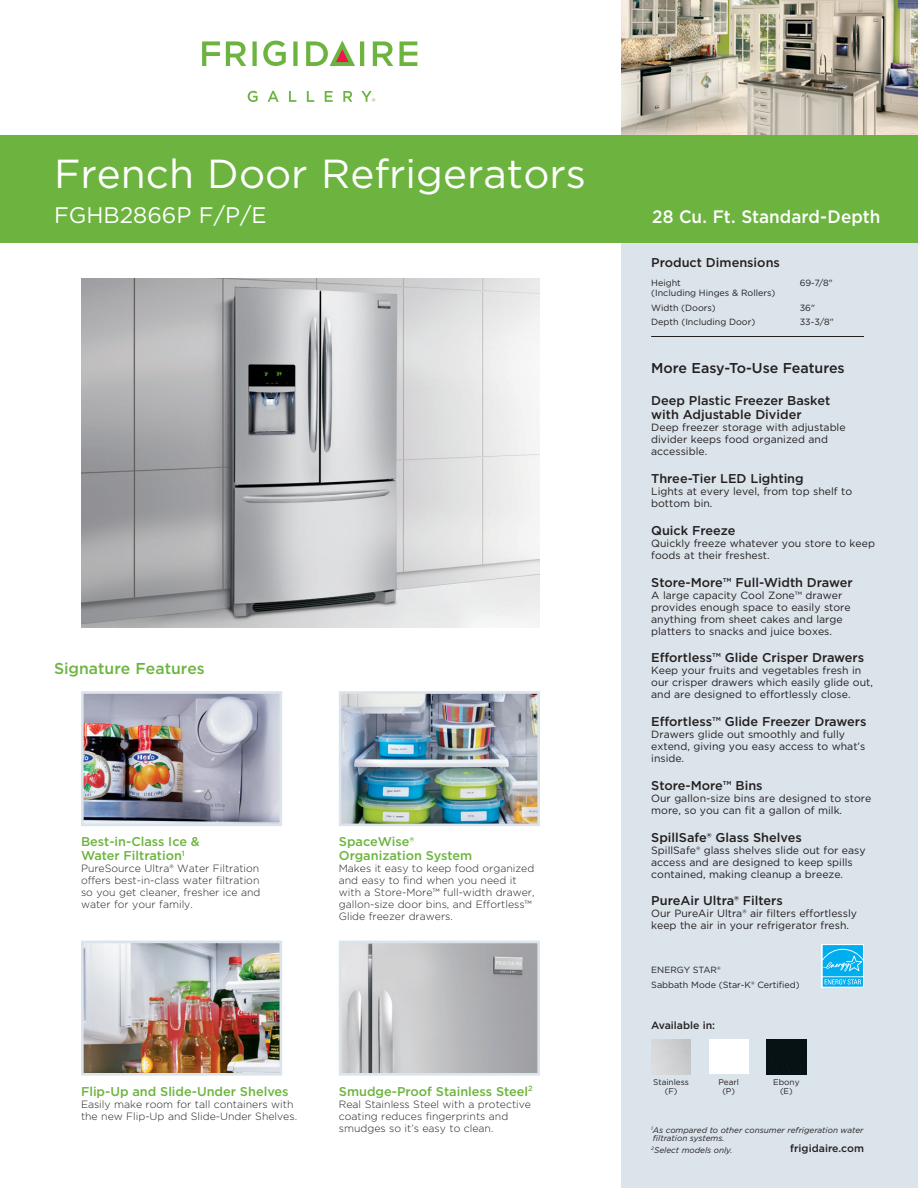
<style>
.page{position:relative;width:918px;height:1188px;background:#fff}
.page>*{position:absolute;margin:0;border:0;box-sizing:border-box;transform-origin:0 0}
.t1{font:40.5px "Gotham";color:#fff}
.t2{font:22.5px "Gotham";color:#fff}
.t3{font:500 18px "Gotham";color:#fff;scale:.95 1}
.t4{font:500 15.75px "Gotham";color:#6cb43f}
.t5{font:500 14.25px "Gotham";color:#231f20}
.t6{font:500 12.75px/14.2px "Gotham";color:#231f20}
.t7{font:500 12.75px/14.2px "Gotham";color:#6cb43f}
.t8{font:10.5px/12px "Gotham";color:#231f20}
.t9{font:300 10.5px/12px "Gotham";color:#231f20}
.t10{font:500 10.5px "Gotham";color:#231f20}
.t11{font:9px/14.5px "Gotham";color:#231f20}
.t12{font:italic 8.25px/8.2px "Gotham";color:#231f20}
.t13{font:8.25px/9px "Gotham";color:#231f20;text-align:center}
</style>
<div class="page">
<div style="left:621px;top:0;width:297px;height:1188px;background:#dbe4ea"></div>
<hr style="left:651px;top:336px;width:213px;height:1px;background:#231f20">
<svg style="left:248px;top:91px;width:10px;height:11px"></svg>
<svg style="left:268px;top:91px;width:11px;height:11px"></svg>
<svg style="left:289px;top:91px;width:7px;height:11px"></svg>
<svg style="left:307px;top:91px;width:7px;height:11px"></svg>
<svg style="left:325px;top:91px;width:8px;height:11px"></svg>
<svg style="left:343px;top:91px;width:9px;height:11px"></svg>
<svg style="left:263px;top:41px;width:23px;height:25px"></svg>
<svg style="left:400px;top:41px;width:17px;height:25px"></svg>
<svg style="left:202px;top:41px;width:18px;height:25px"></svg>
<svg style="left:226px;top:41px;width:20px;height:25px"></svg>
<svg style="left:252px;top:41px;width:5px;height:25px"></svg>
<svg style="left:293px;top:41px;width:5px;height:25px"></svg>
<svg style="left:373px;top:41px;width:20px;height:25px"></svg>
<svg style="left:306px;top:40px;width:58px;height:26px"></svg>
<svg style="left:361px;top:91px;width:14px;height:11px"></svg>
<img style="left:621px;top:0;width:297px;height:135px">
<div style="left:0;top:135px;width:918px;height:108px;background:#6cb43f"></div>
<img style="left:85px;top:695px;width:193px;height:127px">
<div style="left:81px;top:691px;width:201px;height:135px;border:3px solid #dbe4ea"></div>
<img style="left:343px;top:695px;width:193px;height:127px">
<div style="left:339px;top:691px;width:201px;height:135px;border:3px solid #dbe4ea"></div>
<img style="left:343px;top:945px;width:193px;height:127px">
<div style="left:339px;top:941px;width:201px;height:135px;border:3px solid #dbe4ea"></div>
<img style="left:85px;top:945px;width:193px;height:127px">
<div style="left:81px;top:941px;width:201px;height:135px;border:3px solid #dbe4ea"></div>
<img style="left:82px;top:278px;width:457px;height:350px">
<svg style="left:822px;top:944px;width:42px;height:44px"></svg>
<svg style="left:823px;top:945px;width:40px;height:42px;background:#2abbf1"></svg>
<div style="left:709px;top:1040px;width:40px;height:34px;background:#fff"></div>
<img style="left:767px;top:1040px;width:39px;height:34px">
<h1 class="t1" style="left:54px;top:147px;width:534px">French Door Refrigerators</h1>
<h2 class="t2" style="left:54px;top:201px;width:214px">FGHB2866P F/P/E</h2>
<h3 class="t4" style="left:54px;top:658px;width:152px">Signature Features</h3>
<p class="t7" style="left:81px;top:834px;width:120px">Best-in-Class Ice &amp;<br>Water Filtration<sup>1</sup></p>
<p class="t9" style="left:81px;top:862px;width:181px;text-align:justify">PureSource Ultra® Water Filtration offers best-in-class water filtration so you get cleaner, fresher ice and water for your family.</p>
<p class="t7" style="left:339px;top:834px;width:135px">SpaceWise®<br>Organization System</p>
<p class="t9" style="left:339px;top:862px;width:197px">Makes it easy to keep food organized and easy to find when you need it with a Store-More™ full-width drawer, gallon-size door bins, and Effortless™ Glide freezer drawers.</p>
<p class="t7" style="left:81px;top:1084px;width:209px">Flip-Up and Slide-Under Shelves</p>
<p class="t9" style="left:81px;top:1098px;width:218px">Easily make room for tall containers with the new Flip-Up and Slide-Under Shelves.</p>
<p class="t7" style="left:339px;top:1084px;width:195px">Smudge-Proof Stainless Steel<sup>2</sup></p>
<p class="t9" style="left:339px;top:1098px;width:194px">Real Stainless Steel with a protective coating reduces fingerprints and smudges so it’s easy to clean.</p>
<h3 class="t3" style="left:652px;top:205px;width:242px">28 Cu. Ft. Standard-Depth</h3>
<p class="t6" style="left:651px;top:255px;width:130px">Product Dimensions</p>
<p class="t11" style="left:651px;top:276px;width:31px">Height</p>
<p class="t11" style="left:800px;top:276px;width:35px">69-7/8"</p>
<p class="t11" style="left:651px;top:285px;width:126px">(Including Hinges &amp; Rollers)<br>Width (Doors)</p>
<p class="t11" style="left:800px;top:300px;width:17px">36"</p>
<p class="t11" style="left:651px;top:315px;width:106px">Depth (Including Door)</p>
<p class="t11" style="left:800px;top:315px;width:36px">33-3/8"</p>
<h3 class="t5" style="left:651px;top:359px;width:195px">More Easy-To-Use Features</h3>
<p class="t6" style="left:651px;top:393px;width:181px">Deep Plastic Freezer Basket with Adjustable Divider</p>
<p class="t8" style="left:651px;top:421px;width:196px">Deep freezer storage with adjustable divider keeps food organized and accessible.</p>
<p class="t6" style="left:651px;top:471px;width:154px">Three-Tier LED Lighting</p>
<p class="t8" style="left:651px;top:485px;width:202px">Lights at every level, from top shelf to bottom bin.</p>
<p class="t6" style="left:651px;top:523px;width:86px">Quick Freeze</p>
<p class="t8" style="left:651px;top:537px;width:225px">Quickly freeze whatever you store to keep foods at their freshest.</p>
<p class="t6" style="left:651px;top:575px;width:203px">Store-More™ Full-Width Drawer</p>
<p class="t8" style="left:651px;top:589px;width:201px">A large capacity Cool Zone™ drawer provides enough space to easily store anything from sheet cakes and large platters to snacks and juice boxes.</p>
<p class="t6" style="left:651px;top:651px;width:215px">Effortless™ Glide Crisper Drawers</p>
<p class="t8" style="left:651px;top:664px;width:223px">Keep your fruits and vegetables fresh in our crisper drawers which easily glide out, and are designed to effortlessly close.</p>
<p class="t6" style="left:651px;top:714px;width:217px">Effortless™ Glide Freezer Drawers</p>
<p class="t8" style="left:651px;top:728px;width:216px">Drawers glide out smoothly and fully extend, giving you easy access to what’s inside.</p>
<p class="t6" style="left:651px;top:778px;width:113px">Store-More™ Bins</p>
<p class="t8" style="left:651px;top:792px;width:222px">Our gallon-size bins are designed to store more, so you can fit a gallon of milk.</p>
<p class="t6" style="left:651px;top:830px;width:152px">SpillSafe® Glass Shelves</p>
<p class="t8" style="left:651px;top:844px;width:216px">SpillSafe® glass shelves slide out for easy access and are designed to keep spills contained, making cleanup a breeze.</p>
<p class="t6" style="left:651px;top:894px;width:133px">PureAir Ultra® Filters</p>
<p class="t8" style="left:651px;top:907px;width:207px">Our PureAir Ultra® air filters effortlessly keep the air in your refrigerator fresh.</p>
<p class="t11" style="left:651px;top:963px;width:150px">ENERGY STAR®<br>Sabbath Mode (Star-K® Certified)</p>
<p class="t10" style="left:651px;top:1019px;width:65px">Available in:</p>
<p class="t13" style="left:653px;top:1078px;width:37px">Stainless (F)</p>
<p class="t13" style="left:718px;top:1078px;width:22px">Pearl (P)</p>
<p class="t13" style="left:773px;top:1078px;width:28px">Ebony (E)</p>
<p class="t12" style="left:651px;top:1126px;width:214px"><sup>1</sup>As compared to other consumer refrigeration water filtration systems.</p>
<p class="t12" style="left:651px;top:1146px;width:83px"><sup>2</sup>Select models only.</p>
<p class="t10" style="left:790px;top:1141px;width:75px">frigidaire.com</p>
</div>
